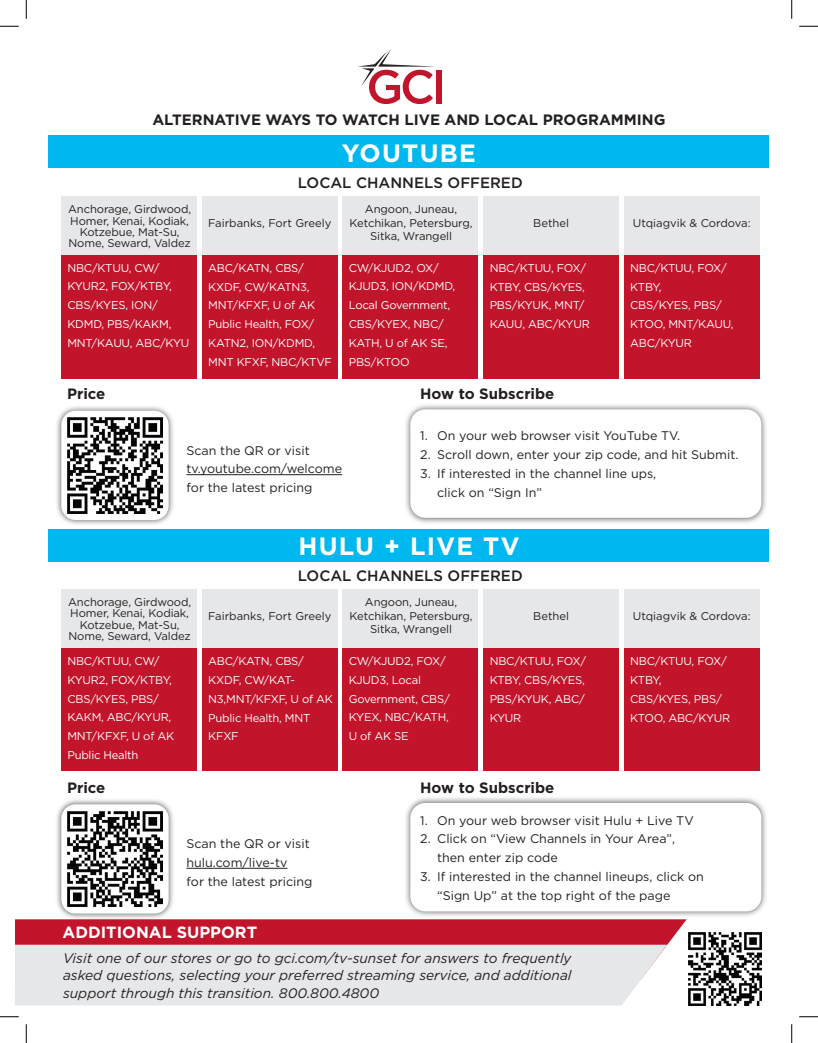
<style>
.page{position:relative;width:818px;height:1043px;background:#fff}
.page>*{position:absolute;margin:0;border:0;box-sizing:border-box;transform-origin:0 0}
.t1{font:700 25px "Gotham";letter-spacing:.05em;color:#fff}
.t2{font:700 16.25px "Gotham";color:#fff}
.t3{font:700 15px "Gotham";color:#231f20}
.t4{font:500 15px "Gotham";color:#231f20}
.t5{font:italic 13.75px/17.5px "Gotham";color:#231f20;text-align:justify}
.t6{font:12.5px/18.8px "Gotham";color:#231f20}
.t7{font:11.25px/18.8px "Gotham";letter-spacing:-.02em;color:#fff}
.t8{font:11.25px/11.2px "Gotham";letter-spacing:-.01em;color:#231f20;text-align:center}
</style>
<div class="page">
<div style="left:15px;top:919px;width:671px;height:26px;background:#c2142a"></div>
<div style="left:61px;top:255px;width:135px;height:123px;background:#c2142a"></div>
<div style="left:61px;top:648px;width:135px;height:123px;background:#c2142a"></div>
<div style="left:61px;top:196px;width:135px;height:59px;background:#e6e7e9"></div>
<div style="left:61px;top:589px;width:135px;height:59px;background:#e6e7e9"></div>
<div style="left:342px;top:255px;width:135px;height:123px;background:#c2142a"></div>
<div style="left:342px;top:648px;width:135px;height:123px;background:#c2142a"></div>
<div style="left:342px;top:196px;width:135px;height:59px;background:#e6e7e9"></div>
<div style="left:342px;top:589px;width:135px;height:59px;background:#e6e7e9"></div>
<div style="left:202px;top:255px;width:135px;height:123px;background:#c2142a"></div>
<div style="left:202px;top:648px;width:135px;height:123px;background:#c2142a"></div>
<div style="left:202px;top:196px;width:135px;height:59px;background:#e6e7e9"></div>
<div style="left:202px;top:589px;width:135px;height:59px;background:#e6e7e9"></div>
<div style="left:483px;top:255px;width:135px;height:123px;background:#c2142a"></div>
<div style="left:483px;top:648px;width:135px;height:123px;background:#c2142a"></div>
<div style="left:483px;top:196px;width:135px;height:59px;background:#e6e7e9"></div>
<div style="left:483px;top:589px;width:135px;height:59px;background:#e6e7e9"></div>
<div style="left:624px;top:255px;width:135px;height:123px;background:#c2142a"></div>
<div style="left:624px;top:648px;width:135px;height:123px;background:#c2142a"></div>
<div style="left:624px;top:196px;width:135px;height:59px;background:#e6e7e9"></div>
<div style="left:624px;top:589px;width:135px;height:59px;background:#e6e7e9"></div>
<div style="left:55px;top:404px;width:120px;height:122px;background:#231f20;opacity:.75"></div>
<div style="left:61px;top:411px;width:108px;height:109px;background:#fff;border-radius:14px"></div>
<img style="left:67px;top:417px;width:96px;height:96px">
<div style="left:55px;top:797px;width:120px;height:122px;background:#231f20;opacity:.75"></div>
<div style="left:61px;top:804px;width:108px;height:109px;background:#fff;border-radius:14px"></div>
<img style="left:67px;top:811px;width:96px;height:95px">
<div style="left:403px;top:402px;width:365px;height:122px;background:#231f20;opacity:.75"></div>
<div style="left:410px;top:409px;width:351px;height:109px;background:#fff;border-radius:15px"></div>
<div style="left:403px;top:796px;width:365px;height:122px;background:#231f20;opacity:.75"></div>
<div style="left:410px;top:803px;width:351px;height:108px;background:#fff;border-radius:15px"></div>
<div style="left:49px;top:136px;width:720px;height:32px;background:#00b8f0"></div>
<div style="left:49px;top:529px;width:720px;height:32px;background:#00b8f0"></div>
<hr style="left:186px;top:474px;width:156px;height:1px;background:#231f20">
<hr style="left:186px;top:868px;width:101px;height:1px;background:#231f20">
<div style="left:436px;top:70px;width:6px;height:33px;background:#c2142a"></div>
<svg style="left:358px;top:49px;width:75px;height:55px"></svg>
<div style="left:15px;top:944px;width:652px;height:61px;background:#e6e7e9"></div>
<img style="left:688px;top:932px;width:73px;height:73px">
<svg style="left:0;top:25px;width:19px;height:2px"></svg>
<svg style="left:799px;top:25px;width:19px;height:2px"></svg>
<svg style="left:0;top:1016px;width:19px;height:1px"></svg>
<svg style="left:799px;top:1016px;width:19px;height:1px"></svg>
<svg style="left:25px;top:0;width:2px;height:19px"></svg>
<svg style="left:25px;top:1024px;width:2px;height:18px"></svg>
<svg style="left:791px;top:0;width:1px;height:19px"></svg>
<svg style="left:791px;top:1024px;width:1px;height:18px"></svg>
<h3 class="t3" style="left:152px;top:110px;width:514px">ALTERNATIVE WAYS TO WATCH LIVE AND LOCAL PROGRAMMING</h3>
<h1 class="t1" style="left:342px;top:136px;width:135px">YOUTUBE</h1>
<p class="t8" style="left:68px;top:203px;width:124px">Anchorage, Girdwood,<br>Homer, Kenai, Kodiak,<br>Kotzebue, Mat-Su,<br>Nome, Seward, Valdez</p>
<p class="t7" style="left:67px;top:258px;width:124px">NBC/KTUU, CW/<br>KYUR2, FOX/KTBY,<br>CBS/KYES, ION/<br>KDMD, PBS/KAKM,<br>MNT/KAUU, ABC/KYU</p>
<h3 class="t3" style="left:67px;top:384px;width:40px">Price</h3>
<h3 class="t4" style="left:298px;top:172px;width:226px">LOCAL CHANNELS OFFERED</h3>
<p class="t8" style="left:208px;top:217px;width:125px">Fairbanks, Fort Greely</p>
<p class="t8" style="left:349px;top:202px;width:124px;line-height:13.5px">Angoon, Juneau,<br>Ketchikan, Petersburg,<br>Sitka, Wrangell</p>
<p class="t8" style="left:533px;top:217px;width:37px">Bethel</p>
<p class="t7" style="left:208px;top:258px;width:125px">ABC/KATN, CBS/<br>KXDF, CW/KATN3,<br>MNT/KFXF, U of AK<br>Public Health, FOX/<br>KATN2, ION/KDMD,<br>MNT KFXF, NBC/KTVF</p>
<p class="t7" style="left:349px;top:258px;width:108px">CW/KJUD2, OX/<br>KJUD3, ION/KDMD,<br>Local Government,<br>CBS/KYEX, NBC/<br>KATH, U of AK SE,<br>PBS/KTOO</p>
<p class="t7" style="left:489px;top:258px;width:102px">NBC/KTUU, FOX/<br>KTBY, CBS/KYES,<br>PBS/KYUK, MNT/<br>KAUU, ABC/KYUR</p>
<h3 class="t3" style="left:420px;top:384px;width:136px">How to Subscribe</h3>
<p class="t8" style="left:632px;top:217px;width:119px">Utqiagvik &amp; Cordova:</p>
<p class="t7" style="left:630px;top:258px;width:105px">NBC/KTUU, FOX/<br>KTBY,<br>CBS/KYES, PBS/<br>KTOO, MNT/KAUU,<br>ABC/KYUR</p>
<p class="t6" style="left:186px;top:440px;width:157px">Scan the QR or visit tv.youtube.com/welcome for the latest pricing</p>
<p class="t6" style="left:420px;top:426px;width:261px">1. On your web browser visit YouTube TV.</p>
<p class="t6" style="left:420px;top:445px;width:320px">2. Scroll down, enter your zip code, and hit Submit.</p>
<p class="t6" style="left:437px;top:464px;width:221px;text-indent:-17px">3. If interested in the channel line ups, click on “Sign In”</p>
<h1 class="t1" style="left:298px;top:530px;width:222px">HULU + LIVE TV</h1>
<p class="t8" style="left:68px;top:596px;width:124px">Anchorage, Girdwood,<br>Homer, Kenai, Kodiak,<br>Kotzebue, Mat-Su,<br>Nome, Seward, Valdez</p>
<p class="t7" style="left:67px;top:651px;width:108px">NBC/KTUU, CW/<br>KYUR2, FOX/KTBY,<br>CBS/KYES, PBS/<br>KAKM, ABC/KYUR,<br>MNT/KFXF, U of AK<br>Public Health</p>
<h3 class="t3" style="left:67px;top:777px;width:40px">Price</h3>
<h3 class="t4" style="left:298px;top:566px;width:226px">LOCAL CHANNELS OFFERED</h3>
<p class="t8" style="left:208px;top:609px;width:125px">Fairbanks, Fort Greely</p>
<p class="t8" style="left:349px;top:595px;width:124px;line-height:13.5px">Angoon, Juneau,<br>Ketchikan, Petersburg,<br>Sitka, Wrangell</p>
<p class="t8" style="left:533px;top:609px;width:37px">Bethel</p>
<p class="t7" style="left:208px;top:651px;width:126px">ABC/KATN, CBS/<br>KXDF, CW/KAT-<br>N3,MNT/KFXF, U of AK<br>Public Health, MNT<br>KFXF</p>
<p class="t7" style="left:349px;top:651px;width:103px">CW/KJUD2, FOX/<br>KJUD3, Local<br>Government, CBS/<br>KYEX, NBC/KATH,<br>U of AK SE</p>
<p class="t7" style="left:489px;top:651px;width:98px">NBC/KTUU, FOX/<br>KTBY, CBS/KYES,<br>PBS/KYUK, ABC/<br>KYUR</p>
<h3 class="t3" style="left:420px;top:777px;width:136px">How to Subscribe</h3>
<p class="t8" style="left:632px;top:609px;width:119px">Utqiagvik &amp; Cordova:</p>
<p class="t7" style="left:630px;top:651px;width:102px">NBC/KTUU, FOX/<br>KTBY,<br>CBS/KYES, PBS/<br>KTOO, ABC/KYUR</p>
<p class="t6" style="left:186px;top:834px;width:127px">Scan the QR or visit hulu.com/live-tv<br>for the latest pricing</p>
<h2 class="t2" style="left:62px;top:921px;width:196px">ADDITIONAL SUPPORT</h2>
<p class="t6" style="left:420px;top:810px;width:275px">1. On your web browser visit Hulu + Live TV</p>
<p class="t6" style="left:437px;top:829px;width:239px;text-indent:-17px">2. Click on “View Channels in Your Area”, then enter zip code</p>
<p class="t6" style="left:437px;top:867px;width:268px;text-indent:-17px">3. If interested in the channel lineups, click on “Sign Up” at the top right of the page</p>
<p class="t5" style="left:63px;top:949px;width:510px">Visit one of our stores or go to gci.com/tv-sunset for answers to frequently asked questions, selecting your preferred streaming service, and additional support through this transition. 800.800.4800</p>
</div>
